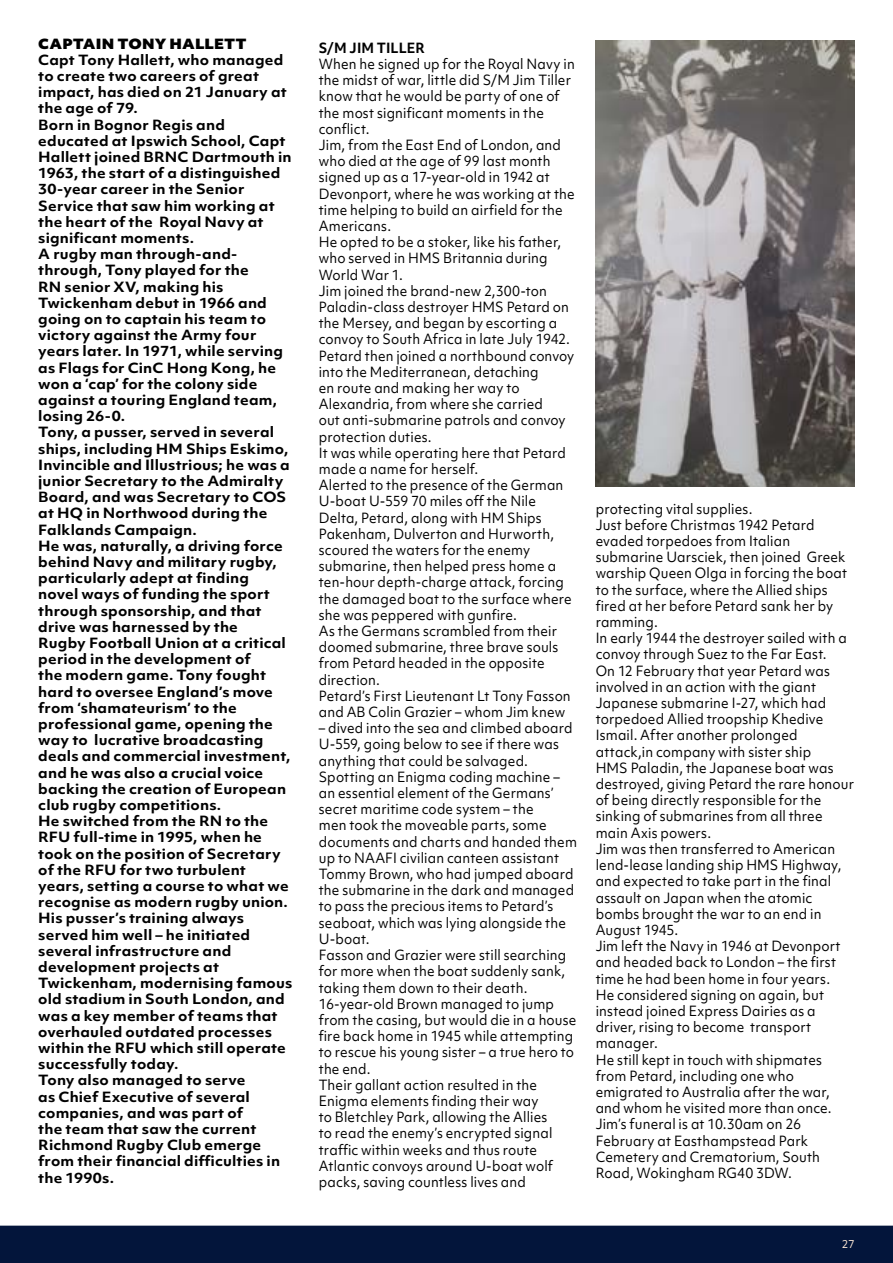
<style>
.page{position:relative;width:893px;height:1263px;background:#fff}
.page>*{position:absolute;margin:0;border:0;box-sizing:border-box;transform-origin:0 0}
.t1{font:13.5px/16.2px "Objektiv Mk 1";letter-spacing:.01em;color:#000;scale:.95 1}
.t2{font:700 13.5px/16.2px "Objektiv Mk 1";letter-spacing:.015em;color:#000;scale:1.08 1}
.t3{font:900 13.5px "Objektiv Mk 1";letter-spacing:.01em;color:#000;scale:1.08 1}
.t4{font:700 13.5px "Objektiv Mk 1";letter-spacing:.015em;color:#000;scale:.95 1}
.t5{font:10.5px "Objektiv Mk 1";color:#fee9d6}
</style>
<div class="page">
<img style="left:596px;top:41px;width:259px;height:445px">
<div style="left:0;top:1225px;width:893px;height:38px;background:#03153b"></div>
<p class="t3" style="left:38px;top:34px;width:194px">CAPTAIN TONY HALLETT</p>
<p class="t2" style="left:38px;top:51px;width:237px">Capt Tony Hallett, who managed to create two careers of great impact, has died on 21 January at the age of 79.<br>Born in Bognor Regis and educated at Ipswich School, Capt<br>Hallett joined BRNC Dartmouth in<br>1963, the start of a distinguished<br>30-year career in the Senior<br>Service that saw him working at the heart of the Royal Navy at significant moments.<br>A rugby man through-and&shy;through, Tony played for the<br>RN senior XV, making his<br>Twickenham debut in 1966 and going on to captain his team to victory against the Army four years later. In 1971, while serving as Flags for CinC Hong Kong, he won a ‘cap’ for the colony side against a touring England team, losing 26-0.<br>Tony, a pusser, served in several ships, including HM Ships Eskimo,<br>Invincible and Illustrious; he was a junior Secretary to the Admiralty<br>Board, and was Secretary to COS at HQ in Northwood during the<br>Falklands Campaign.<br>He was, naturally, a driving force behind Navy and military rugby, particularly adept at finding novel ways of funding the sport through sponsorship, and that drive was harnessed by the<br>Rugby Football Union at a critical period in the development of<br>the modern game. Tony fought hard to oversee England’s move from ‘shamateurism’ to the professional game, opening the way to lucrative broadcasting deals and commercial investment, and he was also a crucial voice backing the creation of European club rugby competitions.<br>He switched from the RN to the<br>RFU full-time in 1995, when he took on the position of Secretary of the RFU for two turbulent years, setting a course to what we recognise as modern rugby union.<br>His pusser’s training always served him well – he initiated several infrastructure and development projects at<br>Twickenham, modernising famous old stadium in South London, and was a key member of teams that overhauled outdated processes within the RFU which still operate successfully today.<br>Tony also managed to serve<br>as Chief Executive of several companies, and was part of<br>the team that saw the current<br>Richmond Rugby Club emerge from their financial difficulties in the 1990s.</p>
<p class="t4" style="left:319px;top:38px;width:113px">S/M JIM TILLER</p>
<p class="t1" style="left:319px;top:56px;width:271px">When he signed up for the Royal Navy in the midst of war, little did S/M Jim Tiller know that he would be party of one of the most significant moments in the conflict.<br>Jim, from the East End of London, and who died at the age of 99 last month signed up as a 17-year-old in 1942 at<br>Devonport, where he was working at the time helping to build an airfield for the<br>Americans.<br>He opted to be a stoker, like his father, who served in HMS Britannia during<br>World War 1.<br>Jim joined the brand-new 2,300-ton<br>Paladin-class destroyer HMS Petard on the Mersey, and began by escorting a convoy to South Africa in late July 1942.<br>Petard then joined a northbound convoy into the Mediterranean, detaching<br>en route and making her way to<br>Alexandria, from where she carried<br>out anti-submarine patrols and convoy protection duties.<br>It was while operating here that Petard made a name for herself.<br>Alerted to the presence of the German<br>U-boat U-559 70 miles off the Nile<br>Delta, Petard, along with HM Ships<br>Pakenham, Dulverton and Hurworth, scoured the waters for the enemy submarine, then helped press home a ten-hour depth-charge attack, forcing the damaged boat to the surface where she was peppered with gunfire.<br>As the Germans scrambled from their doomed submarine, three brave souls from Petard headed in the opposite direction.<br>Petard’s First Lieutenant Lt Tony Fasson and AB Colin Grazier – whom Jim knew</p>
<p class="t1" style="left:319px;top:720px;width:273px">– dived into the sea and climbed aboard U-559, going below to see if there was anything that could be salvaged.<br>Spotting an Enigma coding machine – an essential element of the Germans’ secret maritime code system – the<br>men took the moveable parts, some documents and charts and handed them up to NAAFI civilian canteen assistant Tommy Brown, who had jumped aboard the submarine in the dark and managed to pass the precious items to Petard’s seaboat, which was lying alongside the U-boat.<br>Fasson and Grazier were still searching for more when the boat suddenly sank, taking them down to their death.<br>16-year-old Brown managed to jump from the casing, but would die in a house fire back home in 1945 while attempting to rescue his young sister – a true hero to the end.<br>Their gallant action resulted in the Enigma elements finding their way<br>to Bletchley Park, allowing the Allies<br>to read the enemy’s encrypted signal traffic within weeks and thus route Atlantic convoys around U-boat wolf packs, saving countless lives and</p>
<p class="t1" style="left:596px;top:500px;width:273px">protecting vital supplies.<br>Just before Christmas 1942 Petard evaded torpedoes from Italian submarine Uarsciek, then joined Greek warship Queen Olga in forcing the boat to the surface, where the Allied ships fired at her before Petard sank her by ramming.<br>In early 1944 the destroyer sailed with a convoy through Suez to the Far East.<br>On 12 February that year Petard was involved in an action with the giant<br>Japanese submarine I-27, which had torpedoed Allied troopship Khedive<br>Ismail. After another prolonged attack,in company with sister ship<br>HMS Paladin, the Japanese boat was destroyed, giving Petard the rare honour of being directly responsible for the sinking of submarines from all three main Axis powers.<br>Jim was then transferred to American lend-lease landing ship HMS Highway, and expected to take part in the final assault on Japan when the atomic bombs brought the war to an end in<br>August 1945.<br>Jim left the Navy in 1946 at Devonport and headed back to London – the first time he had been home in four years.<br>He considered signing on again, but instead joined Express Dairies as a driver, rising to become transport manager.<br>He still kept in touch with shipmates from Petard, including one who emigrated to Australia after the war, and whom he visited more than once.<br>Jim’s funeral is at 10.30am on 26<br>February at Easthampstead Park<br>Cemetery and Crematorium, South<br>Road, Wokingham RG40 3DW.</p>
<p class="t5" style="left:842px;top:1236px;width:14px">27</p>
</div>
